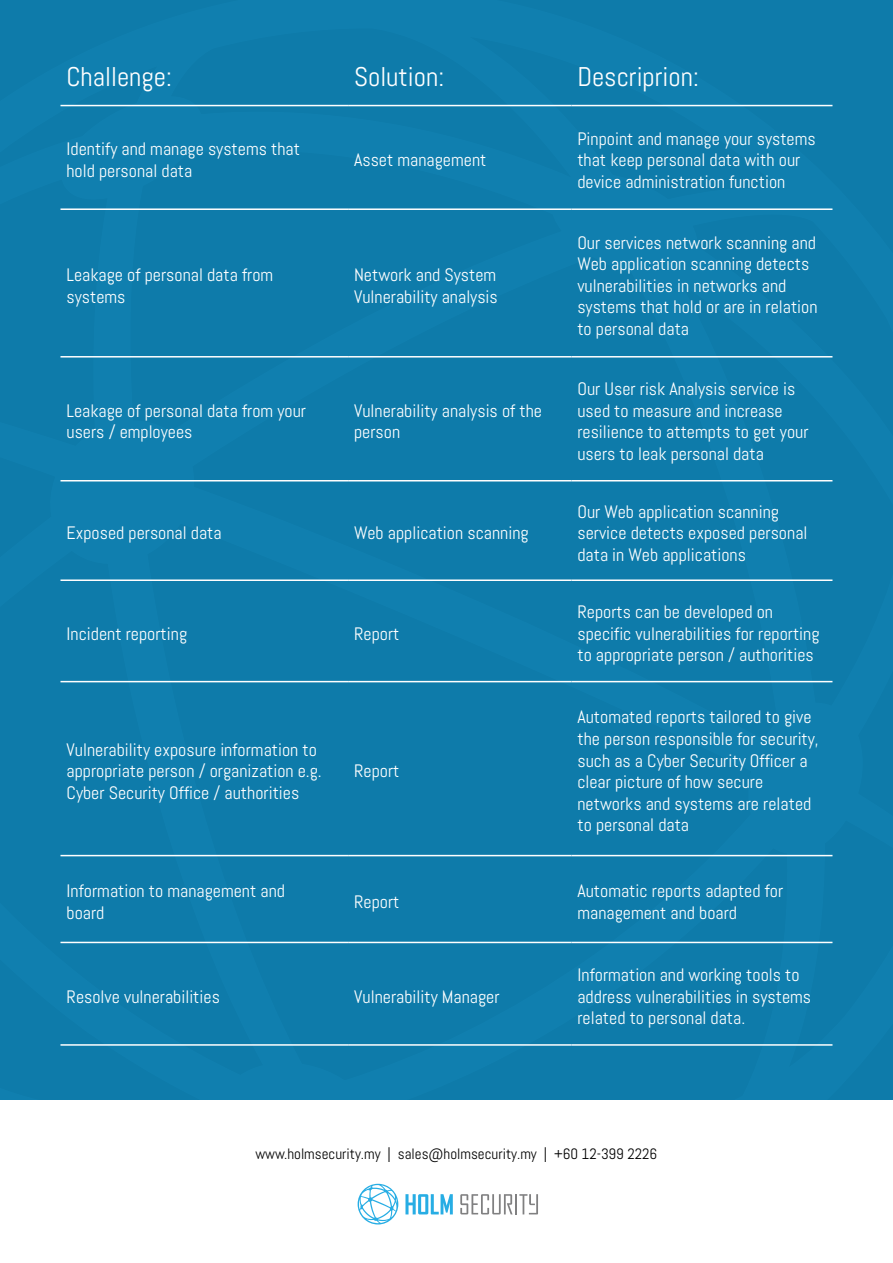
<style>
.page{position:relative;width:893px;height:1263px;background:#fff}
.page>*{position:absolute;margin:0;border:0;box-sizing:border-box;transform-origin:0 0}
.t1{font:27px "Abel";color:#fff}
.t2{font:18px/21.6px "Abel";color:#fff}
.t3{font:15px "Abel";color:#000}
</style>
<div class="page">
<div style="left:0;top:0;width:893px;height:1099px;background:#0e7baa"></div>
<svg style="left:358px;top:1184px;width:40px;height:40px"></svg>
<svg style="left:405px;top:1194px;width:48px;height:20px"></svg>
<svg style="left:460px;top:1194px;width:53px;height:20px"></svg>
<hr style="left:515px;top:1194px;width:2px;height:20px;background:#808081">
<svg style="left:519px;top:1194px;width:19px;height:20px"></svg>
<hr style="left:60px;top:105px;width:288px;height:1px;background:#fff">
<hr style="left:348px;top:105px;width:223px;height:1px;background:#fff">
<hr style="left:571px;top:105px;width:261px;height:1px;background:#fff">
<hr style="left:60px;top:208px;width:288px;height:2px;background:#fff">
<hr style="left:348px;top:208px;width:223px;height:2px;background:#fff">
<hr style="left:571px;top:208px;width:261px;height:2px;background:#fff">
<hr style="left:60px;top:356px;width:288px;height:1px;background:#fff">
<hr style="left:348px;top:356px;width:223px;height:1px;background:#fff">
<hr style="left:571px;top:356px;width:261px;height:1px;background:#fff">
<hr style="left:60px;top:480px;width:288px;height:1px;background:#fff">
<hr style="left:348px;top:480px;width:223px;height:1px;background:#fff">
<hr style="left:571px;top:480px;width:261px;height:1px;background:#fff">
<hr style="left:60px;top:579px;width:288px;height:2px;background:#fff">
<hr style="left:348px;top:579px;width:223px;height:2px;background:#fff">
<hr style="left:571px;top:579px;width:261px;height:2px;background:#fff">
<hr style="left:60px;top:681px;width:288px;height:1px;background:#fff">
<hr style="left:348px;top:681px;width:223px;height:1px;background:#fff">
<hr style="left:571px;top:681px;width:261px;height:1px;background:#fff">
<hr style="left:60px;top:855px;width:288px;height:1px;background:#fff">
<hr style="left:348px;top:855px;width:223px;height:1px;background:#fff">
<hr style="left:571px;top:855px;width:261px;height:1px;background:#fff">
<hr style="left:60px;top:942px;width:288px;height:1px;background:#fff">
<hr style="left:348px;top:942px;width:223px;height:1px;background:#fff">
<hr style="left:571px;top:942px;width:261px;height:1px;background:#fff">
<hr style="left:60px;top:1044px;width:288px;height:2px;background:#fff">
<hr style="left:348px;top:1044px;width:223px;height:2px;background:#fff">
<hr style="left:571px;top:1044px;width:261px;height:2px;background:#fff">
<h1 class="t1" style="left:66px;top:60px;width:107px">Challenge:</h1>
<h1 class="t1" style="left:354px;top:60px;width:92px">Solution:</h1>
<h1 class="t1" style="left:577px;top:60px;width:123px">Descriprion:</h1>
<p class="t2" style="left:66px;top:138px;width:235px">Identify and manage systems that hold personal data</p>
<p class="t2" style="left:354px;top:149px;width:134px">Asset management</p>
<p class="t2" style="left:67px;top:264px;width:208px">Leakage of personal data from systems</p>
<p class="t2" style="left:354px;top:264px;width:145px">Network and System<br>Vulnerability analysis</p>
<p class="t2" style="left:67px;top:400px;width:241px">Leakage of personal data from your users / employees</p>
<p class="t2" style="left:354px;top:400px;width:189px">Vulnerability analysis of the person</p>
<p class="t2" style="left:67px;top:522px;width:157px">Exposed personal data</p>
<p class="t2" style="left:354px;top:522px;width:176px">Web application scanning</p>
<p class="t2" style="left:67px;top:623px;width:122px">Incident reporting</p>
<p class="t2" style="left:354px;top:623px;width:47px">Report</p>
<p class="t2" style="left:67px;top:739px;width:257px">Vulnerability exposure information to appropriate person / organization e.g.<br>Cyber Security Office / authorities</p>
<p class="t2" style="left:354px;top:760px;width:47px">Report</p>
<p class="t2" style="left:577px;top:128px;width:240px">Pinpoint and manage your systems that keep personal data with our device administration function</p>
<p class="t2" style="left:577px;top:232px;width:242px">Our services network scanning and<br>Web application scanning detects vulnerabilities in networks and systems that hold or are in relation to personal data</p>
<p class="t2" style="left:577px;top:378px;width:233px">Our User risk Analysis service is used to measure and increase resilience to attempts to get your users to leak personal data</p>
<p class="t2" style="left:577px;top:501px;width:232px">Our Web application scanning service detects exposed personal data in Web applications</p>
<p class="t2" style="left:577px;top:601px;width:244px">Reports can be developed on specific vulnerabilities for reporting to appropriate person / authorities</p>
<p class="t2" style="left:577px;top:706px;width:243px">Automated reports tailored to give the person responsible for security, such as a Cyber Security Officer a clear picture of how secure networks and systems are related to personal data</p>
<p class="t2" style="left:67px;top:880px;width:220px">Information to management and board</p>
<p class="t2" style="left:354px;top:891px;width:47px">Report</p>
<p class="t2" style="left:577px;top:880px;width:207px">Automatic reports adapted for management and board</p>
<p class="t2" style="left:67px;top:985px;width:155px">Resolve vulnerabilities</p>
<p class="t2" style="left:354px;top:985px;width:147px">Vulnerability Manager</p>
<p class="t2" style="left:577px;top:964px;width:235px">Information and working tools to address vulnerabilities in systems related to personal data.</p>
<p class="t3" style="left:255px;top:1144px;width:403px">www.holmsecurity.my | sales@holmsecurity.my | +60 12-399 2226</p>
</div>
